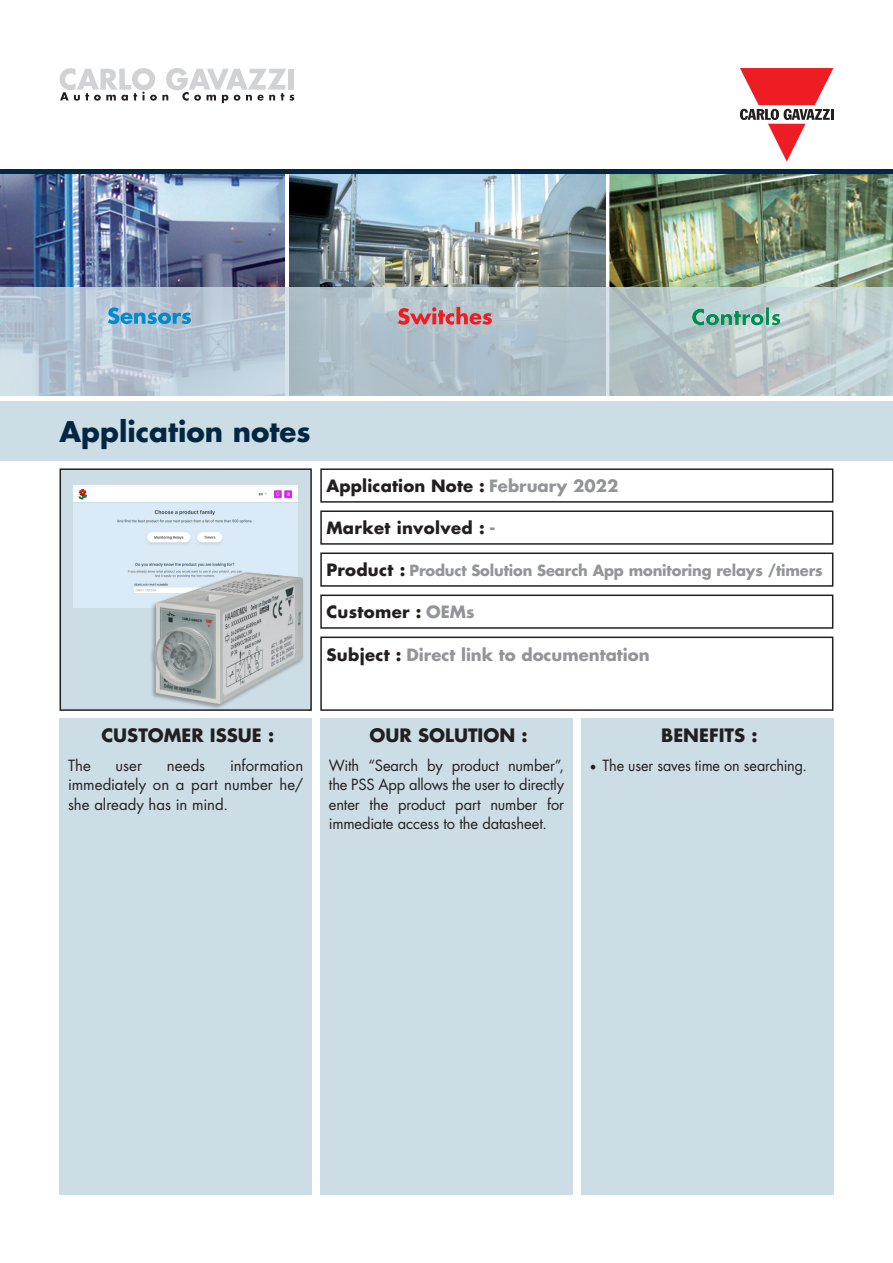
<style>
.page{position:relative;width:893px;height:1263px;background:#fff}
.page>*{position:absolute;margin:0;border:0;box-sizing:border-box;transform-origin:0 0}
.t1{font:700 27.75px "Futura Std";color:#032742}
.t2{font:700 18px "Futura Std";color:#231f20}
.t3{font:700 16.5px "Futura Std";letter-spacing:.01em;color:#231f20}
.t4{font:700 16.5px "Futura Std";color:#939598}
.t5{font:15px/19.5px "Futura Std";letter-spacing:-.005em;color:#231f20;text-align:justify}
.t6{font:700 15px "Futura Std";letter-spacing:-.01em;color:#939598}
.t7{font:15px "Futura Std";letter-spacing:-.005em;color:#231f20;scale:.96 1}
.s1{color:#939598}
.s2{font-size:16.5px;color:#231f20}
.s3{color:#231f20}
.s4{font-family:"Minion Pro";font-size:18px}
</style>
<div class="page">
<svg style="left:740px;top:68px;width:93px;height:94px"></svg>
<svg style="left:60px;top:68px;width:234px;height:34px"></svg>
<div style="left:0;top:401px;width:893px;height:60px;background:#cddde6"></div>
<div style="left:60px;top:469px;width:251px;height:241px;background:#cddde6"></div>
<div style="left:60px;top:468px;width:252px;height:243px;border:2px solid #231f20"></div>
<div style="left:320px;top:468px;width:513px;height:35px;border:2px solid #231f20"></div>
<div style="left:320px;top:510px;width:513px;height:35px;border:2px solid #231f20"></div>
<div style="left:320px;top:552px;width:513px;height:35px;border:2px solid #231f20"></div>
<div style="left:320px;top:594px;width:513px;height:35px;border:2px solid #231f20"></div>
<div style="left:320px;top:636px;width:513px;height:75px;border:2px solid #231f20"></div>
<div style="left:60px;top:719px;width:252px;height:476px;background:#cddde6"></div>
<div style="left:320px;top:719px;width:253px;height:476px;background:#cddde6"></div>
<div style="left:581px;top:719px;width:252px;height:476px;background:#cddde6"></div>
<img style="left:74px;top:485px;width:224px;height:122px">
<div style="left:149px;top:571px;width:155px;height:138px;background:#231f20;opacity:.35"></div>
<img style="left:155px;top:572px;width:148px;height:132px">
<img style="left:0;top:173px;width:285px;height:114px">
<img style="left:289px;top:173px;width:317px;height:114px">
<img style="left:610px;top:173px;width:283px;height:114px">
<svg style="left:0;top:287px;width:893px;height:109px;background:#b6c5ce"></svg>
<img style="left:692px;top:307px;width:88px;height:18px">
<svg style="left:398px;top:307px;width:94px;height:18px;background:#cc7e85"></svg>
<svg style="left:108px;top:307px;width:83px;height:17px"></svg>
<hr style="left:0;top:169px;width:893px;height:4px;background:#032742">
<h1 class="t1" style="left:60px;top:413px;width:253px">Application notes</h1>
<p class="t3" style="left:326px;top:475px;width:293px">Application Note : <span class="s1">February 2022</span></p>
<p class="t3" style="left:326px;top:517px;width:171px">Market involved : <span class="s1">-</span></p>
<p class="t6" style="left:326px;top:560px;width:498px"><span class="s2">Product :</span> Product Solution Search App monitoring relays /timers</p>
<p class="t3" style="left:326px;top:601px;width:150px">Customer : <span class="s1">OEMs</span></p>
<p class="t4" style="left:326px;top:644px;width:325px"><span class="s3">Subject :</span> Direct link to documentation</p>
<p class="t2" style="left:101px;top:723px;width:174px">CUSTOMER ISSUE :</p>
<p class="t2" style="left:370px;top:723px;width:159px">OUR SOLUTION :</p>
<p class="t2" style="left:661px;top:723px;width:98px">BENEFITS :</p>
<p class="t5" style="left:68px;top:756px;width:237px;text-indent:162px">information immediately on a part number he/ she already has in mind.</p>
<p class="t5" style="left:329px;top:756px;width:237px">With “Search by product number”, the PSS App allows the user to directly enter the product part number for immediate access to the datasheet.</p>
<p class="t7" style="left:590px;top:756px;width:228px"><span class="s4">•</span> The user saves time on searching.</p>
<p class="t5" style="left:68px;top:756px;width:24px">The</p>
<p class="t5" style="left:116px;top:756px;width:28px">user</p>
<p class="t5" style="left:167px;top:756px;width:40px">needs</p>
</div>
